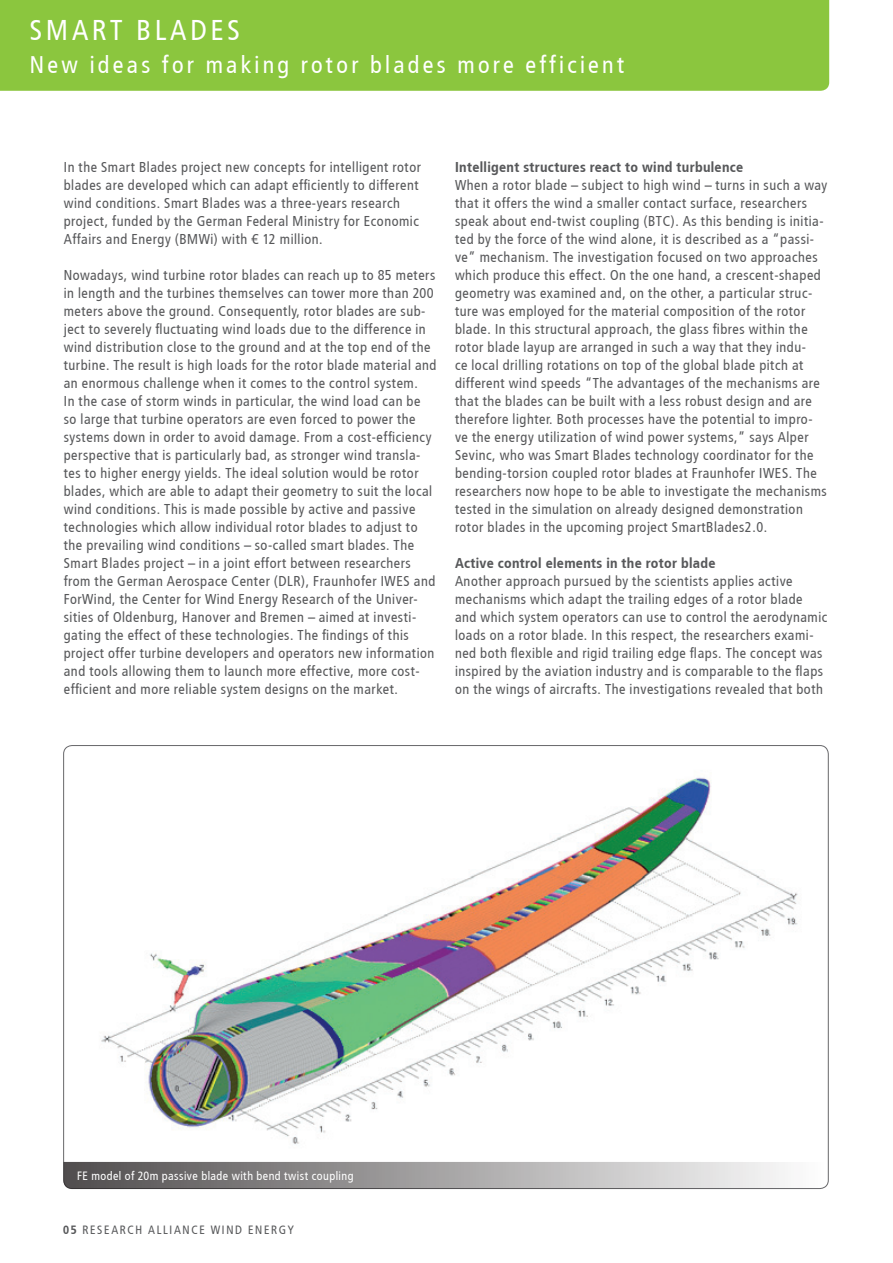
<style>
.page{position:relative;width:893px;height:1263px;background:#fff}
.page>*{position:absolute;margin:0;border:0;box-sizing:border-box;transform-origin:0 0}
.t1{font:28.5px "Transit";color:#fff}
.t2{font:24px "Transit";letter-spacing:.1em;color:#fff}
.t3{font:14.25px/18px "Transit";color:#57585a}
.t4{font:700 14.25px "Transit";color:#57585a}
.t5{font:12px "Transit";color:#fff}
.t6{font:12px "Transit";color:#57585a}
.s1{font-weight:700}
</style>
<div class="page">
<div style="left:0;top:0;width:829px;height:91px;background:#8bc63e"></div>
<img style="left:64px;top:745px;width:764px;height:417px">
<svg style="left:64px;top:1162px;width:765px;height:27px;background:#a3a2a2"></svg>
<h1 class="t1" style="left:30px;top:13px;width:125px">SMART BLADES</h1>
<h2 class="t2" style="left:30px;top:50px;width:597px">New ideas for making rotor blades more efficient</h2>
<p class="t3" style="left:64px;top:158px;width:359px">I n the Smart Blades project new concepts for intelligent rotor blades are developed which can adapt efficiently to different wind conditions. Smart B lades was a three-years research project, funded by the German Federal Ministry for Economic Affairs and Energy (B MWi) with € 12 million.</p>
<p class="t3" style="left:64px;top:266px;width:375px">N owadays, wind turbine rotor blades can reach up to 85 meters in length and the turbines themselves can tower more than 200 meters above the ground. Consequently, rotor blades are sub&shy;ject to severely fluctuating wind loads due to the difference in wind distribution close to the ground and at the top end of the turbine. The result is high loads for the rotor blade material and an enormous challenge when it comes to the control system.<br>I n the case of storm winds in particular, the wind load can be so large that turbine operators are even forced to power the systems down in order to avoid damage. From a cost-efficiency perspective that is particularly bad, as stronger wind transla&shy;tes to higher energy yields. The ideal solution would be rotor blades, which are able to adapt their geometry to suit the local wind conditions. This is made possible by active and passive technologies which allow individual rotor blades to adjust to the prevailing wind conditions – so-called smart blades. The Smart B lades project – in a joint effort between researchers from the German Aerospace Center (DLR), Fraunhofer IWES</p>
<p class="t3" style="left:64px;top:572px;width:374px;text-indent:350px">and ForWind, the Center for Wind Energy Research of the U niver&shy;sities of Oldenburg, Hanover and Bremen – aimed at investi&shy;gating the effect of these technologies. The findings of this project offer turbine developers and operators new information and tools allowing them to launch more effective, more cost&shy;efficient and more reliable system designs on the market.</p>
<p class="t4" style="left:455px;top:158px;width:290px">Intelligent structures react to wind turbulence</p>
<p class="t3" style="left:455px;top:176px;width:374px">When a rotor blade – subject to high wind – turns in such a way that it offers the wind a smaller contact surface, researchers speak about end-twist coupling (BTC). As this bending is initia&shy;ted by the force of the wind alone, it is described as a “passi&shy;ve” mechanism. The investigation focused on two approaches which produce this effect. On the one hand, a crescent-shaped geometry was examined and, on the other, a particular struc&shy;ture was employed for the material composition of the rotor blade. In this structural approach, the glass fibres within the rotor blade layup are arranged in such a way that they indu-<br>ce local drilling rotations on top of the global blade pitch at different wind speeds “The advantages of the mechanisms are that the blades can be built with a less robust design and are therefore lighter. Both processes have the potential to impro&shy;ve the energy utilization of wind power systems,” says Alper Sevinc, who was Smart Blades technology coordinator for the bending-torsion coupled rotor blades at Fraunhofer IWES</p>
<p class="t3" style="left:455px;top:464px;width:374px;text-indent:334px">. The researchers now hope to be able to investigate the mechanisms tested in the simulation on already designed demonstration rotor blades in the upcoming project SmartBlades2.0.</p>
<p class="t4" style="left:455px;top:554px;width:262px">Active control elements in the rotor blade</p>
<p class="t3" style="left:455px;top:572px;width:374px">Another approach pursued by the scientists applies active mechanisms which adapt the trailing edges of a rotor blade and which system operators can use to control the aerodynamic loads on a rotor blade. I n this respect, the researchers exami&shy;ned both flexible and rigid trailing edge flaps. The concept was inspired by the aviation industry and is comparable to the flaps on the wings of aircrafts. The investigations revealed that both</p>
<p class="t5" style="left:77px;top:1169px;width:278px">FE model of 20m passive blade with bend twist coupling</p>
<p class="t6" style="left:63px;top:1223px;width:35px"><span class="s1">05</span> RESEA</p>
<p class="t6" style="left:120px;top:1223px;width:37px">RCH ALLIANCE</p>
<p class="t6" style="left:211px;top:1223px;width:9px">WIND</p>
<p class="t6" style="left:248px;top:1223px;width:8px">ENE</p>
<p class="t6" style="left:271px;top:1223px;width:25px">RGY</p>
</div>
